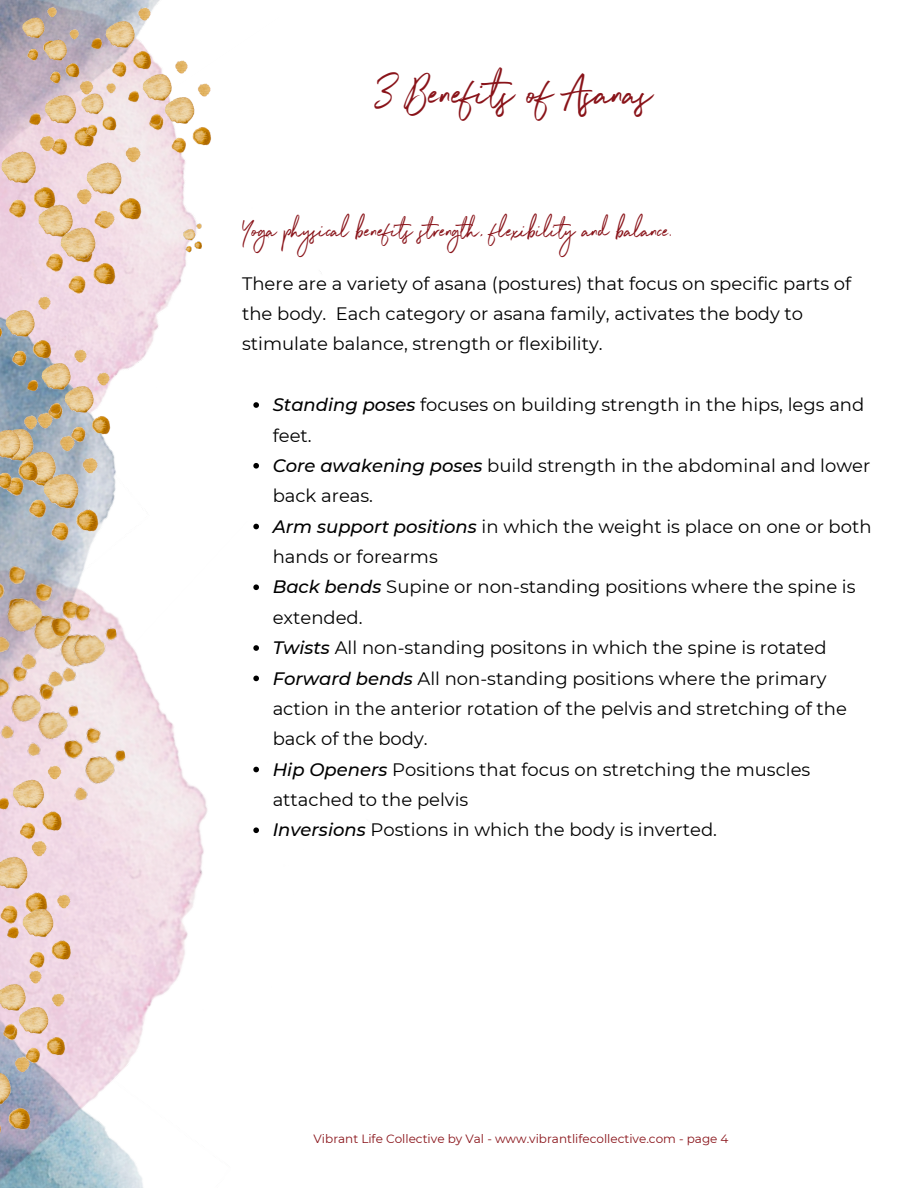
<style>
.page{position:relative;width:918px;height:1188px;background:#fff}
.page>*{position:absolute;margin:0;border:0;box-sizing:border-box;transform-origin:0 0}
.t1{font:48px "Northwell Clean";color:#891319}
.t2{font:27px "Northwell Clean";color:#891319}
.t3{font:18px/30.3px "Montserrat";color:#000}
.t4{font:12px "Montserrat";color:#891319}
.s1{font-weight:500;font-style:italic}
</style>
<div class="page">
<img style="left:109px;top:0;width:77px;height:210px">
<img style="left:0;top:210px;width:321px;height:978px">
<img style="left:0;top:894px;width:7px;height:31px">
<img style="left:109px;top:6px;width:47px;height:72px">
<img style="left:7px;top:894px;width:69px;height:76px">
<img style="left:109px;top:145px;width:37px;height:86px">
<img style="left:128px;top:60px;width:60px;height:72px">
<img style="left:0;top:0;width:109px;height:894px">
<img style="left:0;top:764px;width:66px;height:77px">
<img style="left:59px;top:210px;width:61px;height:86px">
<img style="left:183px;top:223px;width:20px;height:30px">
<img style="left:151px;top:82px;width:61px;height:72px">
<img style="left:81px;top:82px;width:38px;height:55px">
<img style="left:0;top:412px;width:50px;height:85px">
<img style="left:0;top:296px;width:55px;height:72px">
<img style="left:20px;top:434px;width:61px;height:86px">
<img style="left:28px;top:349px;width:64px;height:72px">
<img style="left:0;top:414px;width:43px;height:77px">
<img style="left:43px;top:457px;width:60px;height:85px">
<img style="left:50px;top:371px;width:64px;height:72px">
<img style="left:55px;top:719px;width:77px;height:84px">
<img style="left:0;top:576px;width:75px;height:81px">
<img style="left:8px;top:684px;width:77px;height:74px">
<img style="left:41px;top:595px;width:83px;height:89px">
<img style="left:0;top:559px;width:49px;height:96px">
<img style="left:0;top:657px;width:59px;height:84px">
<img style="left:0;top:1055px;width:35px;height:86px">
<img style="left:0;top:970px;width:47px;height:72px">
<img style="left:5px;top:992px;width:64px;height:72px">
<svg style="left:253px;top:402px;width:6px;height:6px"></svg>
<svg style="left:253px;top:463px;width:6px;height:6px"></svg>
<svg style="left:253px;top:524px;width:6px;height:5px"></svg>
<svg style="left:253px;top:584px;width:6px;height:6px"></svg>
<svg style="left:253px;top:645px;width:6px;height:6px"></svg>
<svg style="left:253px;top:676px;width:6px;height:5px"></svg>
<svg style="left:253px;top:767px;width:6px;height:5px"></svg>
<svg style="left:253px;top:827px;width:6px;height:6px"></svg>
<h1 class="t1" style="left:376px;top:59px;width:279px">3 Benefits of Asanas</h1>
<h2 class="t2" style="left:242px;top:211px;width:432px">Yoga physical benefits strength, flexibility and balance.</h2>
<p class="t3" style="left:242px;top:268px;width:611px">There are a variety of asana (postures) that focus on specific parts of the body. Each category or asana family, activates the body to stimulate balance, strength or flexibility.</p>
<p class="t3" style="left:273px;top:390px;width:600px"><span class="s1">Standing poses</span> focuses on building strength in the hips, legs and feet.<br><span class="s1">Core awakening poses</span> build strength in the abdominal and lower back areas.<br><span class="s1">Arm support positions</span> in which the weight is place on one or both hands or forearms<br><span class="s1">Back bends</span> Supine or non-standing positions where the spine is extended.<br><span class="s1">Twists</span> All non-standing positons in which the spine is rotated <span class="s1">Forward bends</span> All non-standing positions where the primary action in the anterior rotation of the pelvis and stretching of the back of the body.<br><span class="s1">Hip Openers</span> Positions that focus on stretching the muscles attached to the pelvis<br><span class="s1">Inversions</span> Postions in which the body is inverted.</p>
<p class="t4" style="left:314px;top:1131px;width:416px">Vibrant Life Collective by Val - www.vibrantlifecollective.com - page 4</p>
</div>
